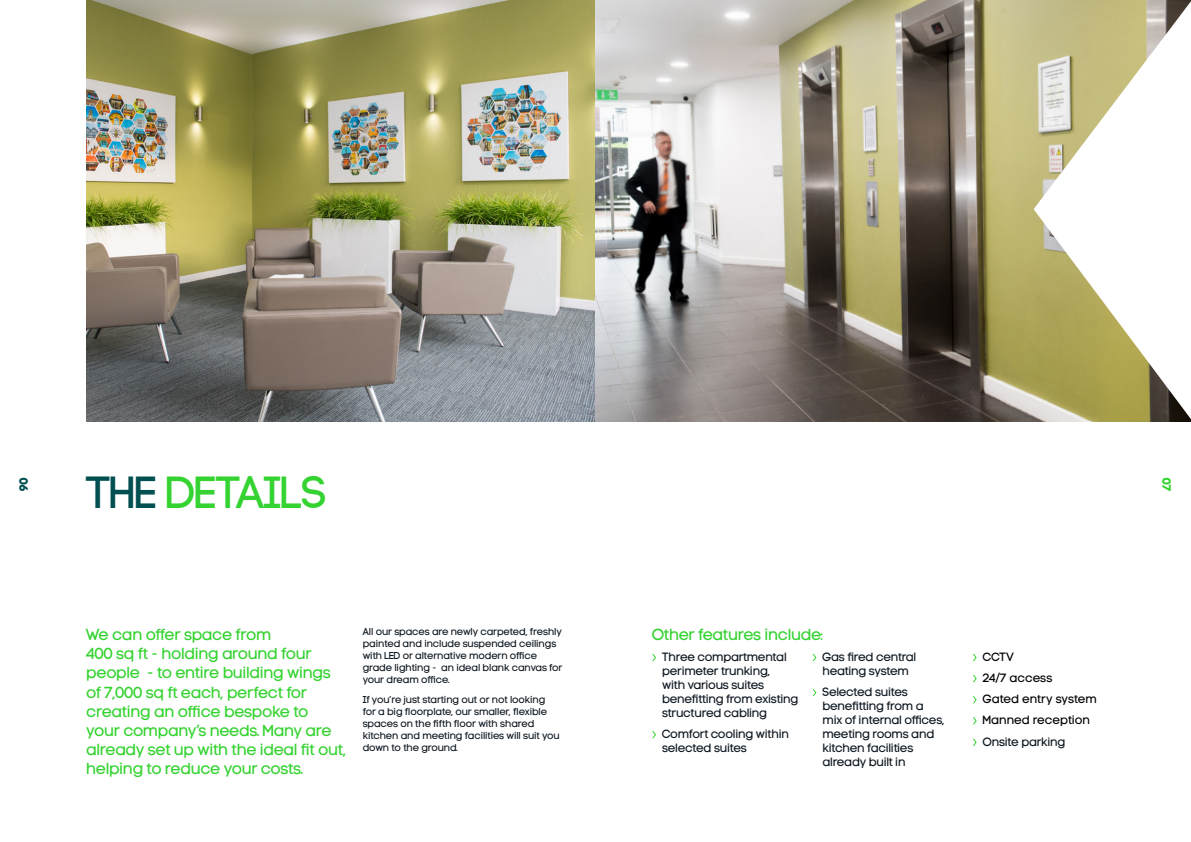
<style>
.page{position:relative;width:1191px;height:842px;background:#fff}
.page>*{position:absolute;margin:0;border:0;box-sizing:border-box;transform-origin:0 0}
.t1{font:45px "Code Pro LC";letter-spacing:-.02em;color:#35d331}
.t2{font:16px/19.2px "Code Pro LC";letter-spacing:-.02em;color:#35d331}
.t3{font:12px/14px "Code Pro LC";letter-spacing:-.02em;color:#0e1821}
.t4{font:12px/21.1px "Code Pro LC";color:#000}
.t5{font:12px "Code Pro Bold LC";color:#004f51}
.t6{font:12px "Code Pro Bold LC";color:#35d331}
.t7{font:10px/12px "Code Pro LC";letter-spacing:-.01em;color:#0e1821}
.s1{color:#004f51}
</style>
<div class="page">
<svg style="left:652px;top:654px;width:4px;height:7px"></svg>
<svg style="left:652px;top:731px;width:4px;height:7px"></svg>
<svg style="left:812px;top:654px;width:4px;height:7px"></svg>
<svg style="left:812px;top:689px;width:4px;height:7px"></svg>
<svg style="left:973px;top:654px;width:3px;height:7px"></svg>
<svg style="left:973px;top:675px;width:3px;height:7px"></svg>
<svg style="left:973px;top:696px;width:3px;height:7px"></svg>
<svg style="left:973px;top:717px;width:3px;height:7px"></svg>
<svg style="left:973px;top:739px;width:3px;height:7px"></svg>
<img style="left:86px;top:0;width:509px;height:422px">
<img style="left:595px;top:0;width:596px;height:422px">
<svg style="left:1033px;top:1px;width:158px;height:418px"></svg>
<p class="t5" style="left:31px;top:478px;width:16px;rotate:90deg">06</p>
<h1 class="t1" style="left:86px;top:468px;width:242px"><span class="s1">THE</span> DETAILS</h1>
<p class="t6" style="left:1174px;top:478px;width:15px;rotate:90deg">07</p>
<p class="t2" style="left:86px;top:625px;width:262px">We can offer space from<br>400 sq ft - holding around four people - to entire building wings of 7,000 sq ft each, perfect for creating an office bespoke to<br>your company’s needs. Many are already set up with the ideal fit out, helping to reduce your costs.</p>
<p class="t7" style="left:363px;top:626px;width:201px">All our spaces are newly carpeted, freshly painted and include suspended ceilings with LED or alternative modern office grade lighting - an ideal blank canvas for your dream office.</p>
<p class="t7" style="left:363px;top:693px;width:198px">If you’re just starting out or not looking for a big floorplate, our smaller, flexible spaces on the fifth floor with shared kitchen and meeting facilities will suit you down to the ground.</p>
<h2 class="t2" style="left:652px;top:625px;width:173px">Other features include:</h2>
<p class="t3" style="left:662px;top:650px;width:138px">Three compartmental perimeter trunking,<br>with various suites benefitting from existing structured cabling</p>
<p class="t3" style="left:662px;top:727px;width:128px">Comfort cooling within selected suites</p>
<p class="t3" style="left:822px;top:650px;width:95px">Gas fired central heating system</p>
<p class="t3" style="left:822px;top:685px;width:123px">Selected suites benefitting from a mix of internal offices, meeting rooms and kitchen facilities already built in</p>
<p class="t4" style="left:982px;top:646px;width:116px">CCTV<br>24/7 access<br>Gated entry system<br>Manned reception</p>
<p class="t3" style="left:982px;top:735px;width:84px">Onsite parking</p>
</div>
